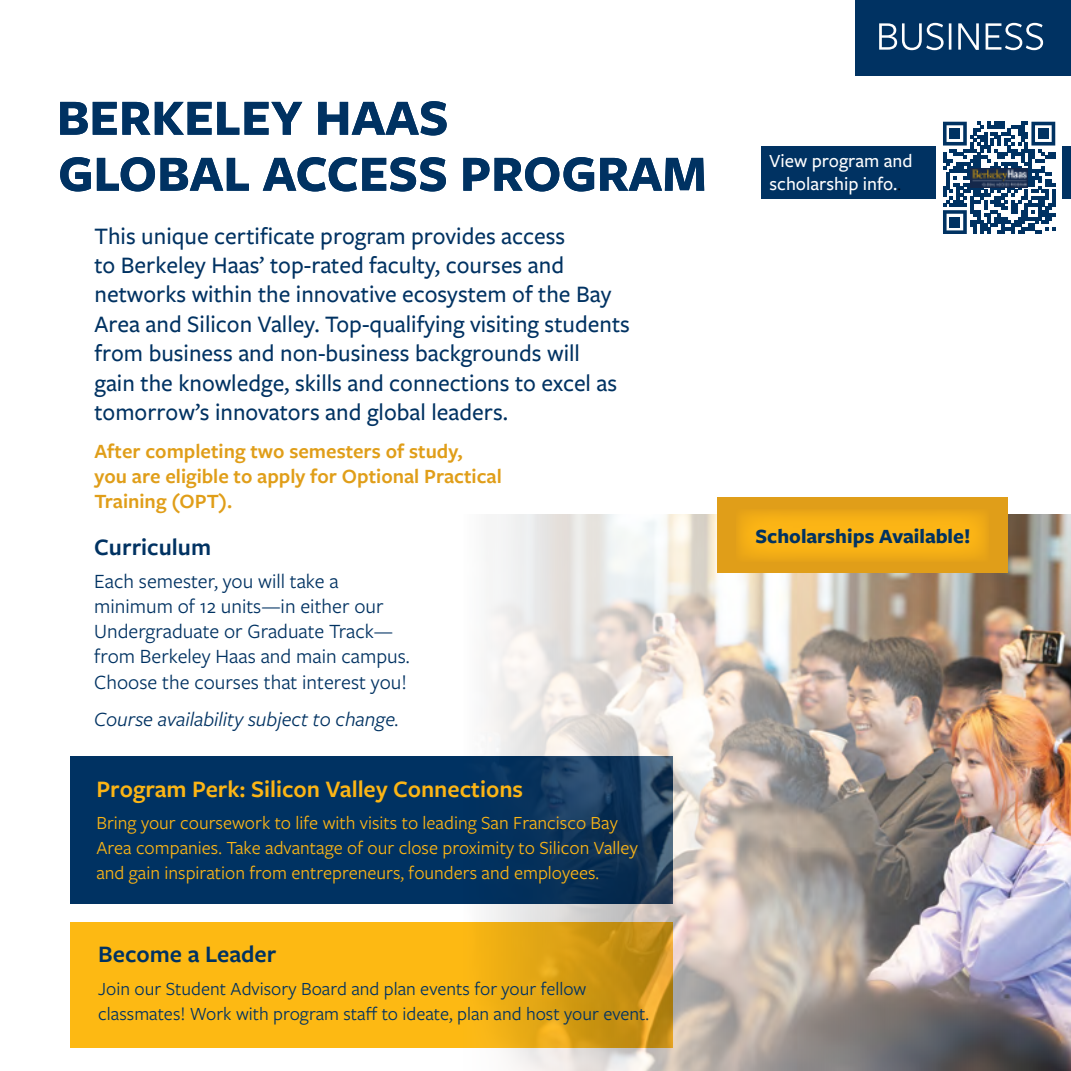
<style>
.page{position:relative;width:1071px;height:1071px;background:#fff}
.page>*{position:absolute;margin:0;border:0;box-sizing:border-box;transform-origin:0 0}
.t1{font:500 24.5px/29.4px "Freight Sans Pro";color:#003262}
.t2{font:600 24.5px "Freight Sans Pro";color:#fcb515}
.t3{font:600 24.5px "Freight Sans Pro";color:#003262}
.t4{font:21px/25.2px "Freight Sans Pro";color:#003262}
.t5{font:600 21px/25.2px "Freight Sans Pro";color:#e09e19}
.t6{font:italic 21px "Freight Sans Pro";color:#003262}
.t7{font:700 21px "Freight Sans Pro";color:#003262}
.t8{font:19.25px/24.8px "Freight Sans Pro";color:#fcb515}
.t9{font:19.25px/25.2px "Freight Sans Pro";color:#003262}
.t10{font:500 19.25px/23.1px "Freight Sans Pro";color:#fff}
.s1{font-weight:400;color:#000}
</style>
<div class="page">
<div style="left:71px;top:922px;width:602px;height:126px;background:#fdb913"></div>
<div style="left:71px;top:756px;width:602px;height:147px;background:#003262"></div>
<img style="left:464px;top:514px;width:607px;height:557px">
<div style="left:762px;top:146px;width:309px;height:52px;background:#003262"></div>
<div style="left:936px;top:115px;width:126px;height:126px;background:#fff"></div>
<svg style="left:943px;top:122px;width:112px;height:112px"></svg>
<div style="left:950px;top:129px;width:10px;height:10px;background:#003262"></div>
<div style="left:1038px;top:129px;width:10px;height:10px;background:#003262"></div>
<div style="left:950px;top:217px;width:10px;height:10px;background:#003262"></div>
<img style="left:970px;top:168px;width:58px;height:20px">
<div style="left:856px;top:0;width:215px;height:76px;background:#003262"></div>
<svg style="left:879px;top:23px;width:164px;height:27px"></svg>
<svg style="left:60px;top:101px;width:387px;height:35px"></svg>
<svg style="left:60px;top:157px;width:644px;height:35px"></svg>
<div style="left:718px;top:498px;width:290px;height:75px;background:#e09e19"></div>
<div style="left:736px;top:509px;width:253px;height:53px;background:#fcb515"></div>
<p class="t1" style="left:94px;top:220px;width:537px">This unique certificate program provides access<br>to Berkeley Haas’ top-rated faculty, courses and networks within the innovative ecosystem of the Bay Area and Silicon Valley. Top-qualifying visiting students from business and non-business backgrounds will<br>gain the knowledge, skills and connections to excel as tomorrow’s innovators and global leaders.</p>
<p class="t5" style="left:94px;top:438px;width:409px">After completing two semesters of study,<br>you are eligible to apply for Optional Practical<br>Training (OPT).</p>
<p class="t3" style="left:94px;top:530px;width:118px">Curriculum</p>
<p class="t4" style="left:94px;top:568px;width:317px">Each semester, you will take a minimum of 12 units—in either our Undergraduate or Graduate Track— from Berkeley Haas and main campus.<br>Choose the courses that interest you!</p>
<p class="t6" style="left:94px;top:706px;width:306px">Course availability subject to change.</p>
<p class="t2" style="left:96px;top:772px;width:428px">Program Perk: Silicon Valley Connections</p>
<p class="t8" style="left:96px;top:810px;width:543px">Bring your coursework to life with visits to leading San Francisco Bay<br>Area companies. Take advantage of our close proximity to Silicon Valley and gain inspiration from entrepreneurs, founders and employees.</p>
<p class="t3" style="left:98px;top:938px;width:180px">Become a Leader</p>
<p class="t9" style="left:98px;top:975px;width:552px">Join our Student Advisory Board and plan events for your fellow classmates! Work with program staff to ideate, plan and host your event.</p>
<p class="t10" style="left:770px;top:149px;width:144px">View program and scholarship info.<span class="s1">.</span></p>
<p class="t7" style="left:755px;top:521px;width:217px">Scholarships Available!</p>
</div>
